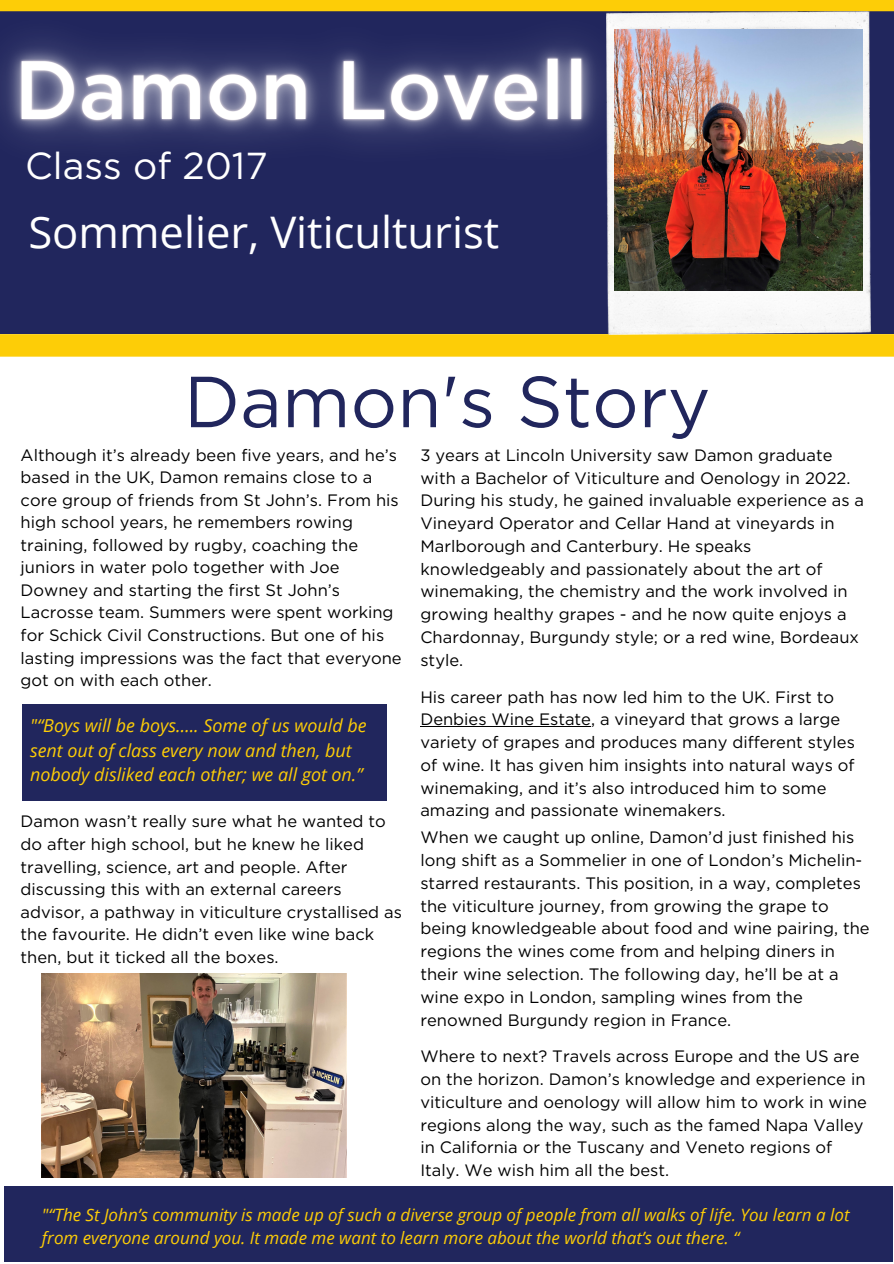
<style>
.page{position:relative;width:894px;height:1264px;background:#fff}
.page>*{position:absolute;margin:0;border:0;box-sizing:border-box;transform-origin:0 0}
.t1{font:72px "Gotham";color:#21265d}
.t2{font:43.5px "Open Sans";color:#fff}
.t3{font:37.5px "Gotham";color:#fff}
.t4{font:italic 17.85px/24.8px "Open Sans";color:#fdcd07}
.t5{font:italic 16.95px/23.4px "Open Sans";color:#fdcd07}
.t6{font:16.5px/22.8px "Gotham";color:#000}
</style>
<div class="page">
<div style="left:0;top:11px;width:892px;height:323px;background:#21265d"></div>
<div style="left:0;top:0;width:893px;height:11px;background:#fdcd07"></div>
<div style="left:0;top:334px;width:893px;height:22px;background:#fdcd07"></div>
<div style="left:22px;top:704px;width:364px;height:96px;background:#21265d"></div>
<div style="left:5px;top:1186px;width:888px;height:75px;background:#21265d"></div>
<img style="left:607px;top:11px;width:263px;height:323px">
<img style="left:614px;top:29px;width:248px;height:261px">
<img style="left:42px;top:973px;width:304px;height:204px">
<img style="left:0;top:11px;width:674px;height:211px">
<hr style="left:420px;top:726px;width:171px;height:1px;background:#000">
<h3 class="t3" style="left:25px;top:149px;width:244px">Class of 2017</h3>
<h2 class="t2" style="left:28px;top:202px;width:472px">Sommelier, Viticulturist</h2>
<h1 class="t1" style="left:184px;top:369px;width:528px">Damon's Story</h1>
<p class="t6" style="left:21px;top:444px;width:382px">Although it’s already been five years, and he’s based in the UK, Damon remains close to a core group of friends from St John’s. From his high school years, he remembers rowing training, followed by rugby, coaching the juniors in water polo together with Joe Downey and starting the first St John’s Lacrosse team. Summers were spent working for Schick Civil Constructions. But one of his lasting impressions was the fact that everyone got on with each other.</p>
<p class="t4" style="left:30px;top:712px;width:338px">"“Boys will be boys….. Some of us would be sent out of class every now and then, but nobody disliked each other; we all got on.”</p>
<p class="t6" style="left:21px;top:811px;width:383px">Damon wasn’t really sure what he wanted to do after high school, but he knew he liked travelling, science, art and people. After discussing this with an external careers advisor, a pathway in viticulture crystallised as the favourite. He didn’t even like wine back then, but it ticked all the boxes.</p>
<p class="t6" style="left:420px;top:444px;width:445px">3 years at Lincoln University saw Damon graduate with a Bachelor of Viticulture and Oenology in 2022.<br>During his study, he gained invaluable experience as a Vineyard Operator and Cellar Hand at vineyards in Marlborough and Canterbury. He speaks knowledgeably and passionately about the art of winemaking, the chemistry and the work involved in growing healthy grapes - and he now quite enjoys a Chardonnay, Burgundy style; or a red wine, Bordeaux style.</p>
<p class="t6" style="left:420px;top:686px;width:436px">His career path has now led him to the UK. First to Denbies Wine Estate, a vineyard that grows a large variety of grapes and produces many different styles of wine. It has given him insights into natural ways of winemaking, and it’s also introduced him to some amazing and passionate winemakers.</p>
<p class="t6" style="left:420px;top:827px;width:450px">When we caught up online, Damon’d just finished his long shift as a Sommelier in one of London’s Michelin&shy;starred restaurants. This position, in a way, completes the viticulture journey, from growing the grape to being knowledgeable about food and wine pairing, the regions the wines come from and helping diners in their wine selection. The following day, he’ll be at a wine expo in London, sampling wines from the renowned Burgundy region in France.</p>
<p class="t6" style="left:420px;top:1045px;width:448px">Where to next? Travels across Europe and the US are on the horizon. Damon’s knowledge and experience in viticulture and oenology will allow him to work in wine regions along the way, such as the famed Napa Valley in California or the Tuscany and Veneto regions of Italy. We wish him all the best.</p>
<p class="t5" style="left:42px;top:1202px;width:808px">"“The St John’s community is made up of such a diverse group of people from all walks of life. You learn a lot from everyone around you. It made me want to learn more about the world that’s out there. “</p>
</div>
